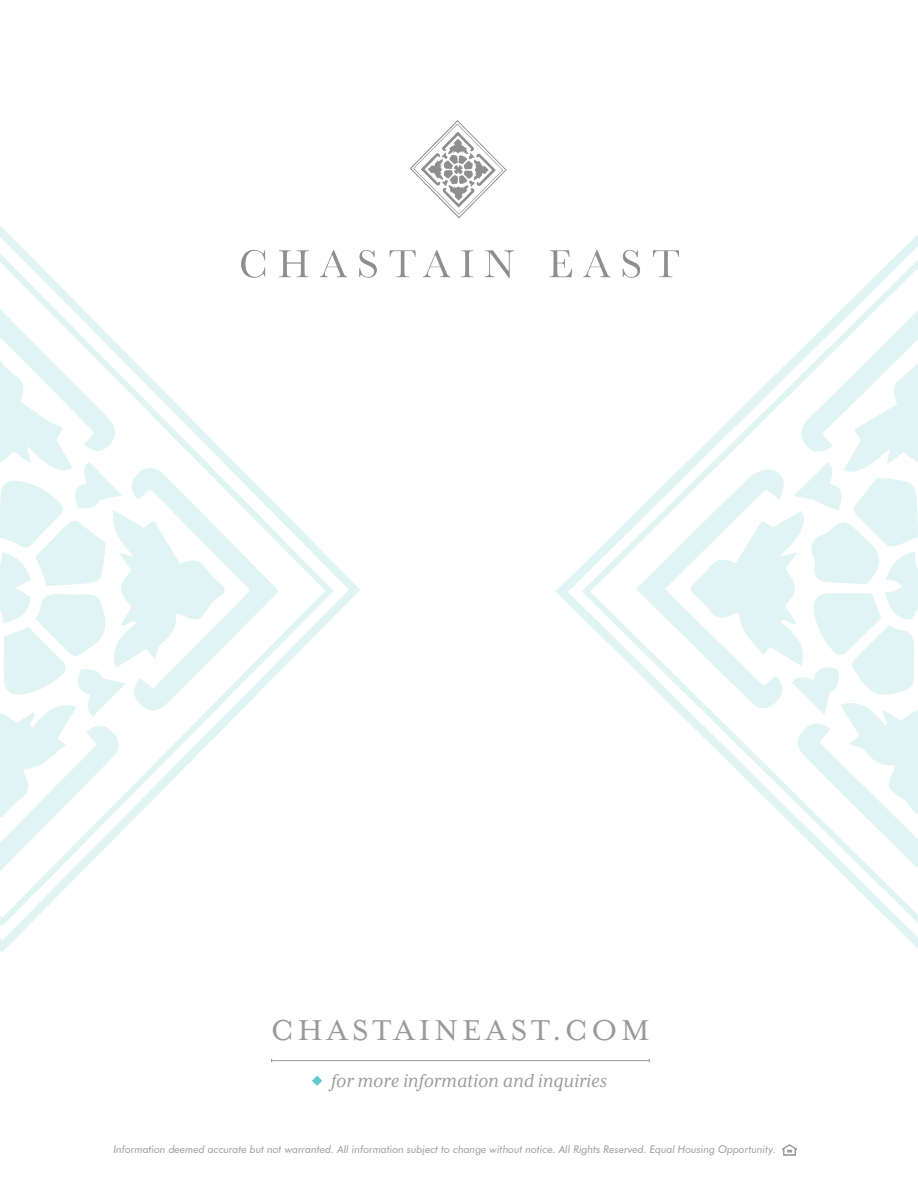
<style>
.page{position:relative;width:918px;height:1188px;background:#fff}
.page>*{position:absolute;margin:0;border:0;box-sizing:border-box;transform-origin:0 0}
.t1{font:33px "Mrs Eaves XL Serif OT";letter-spacing:.155em;color:#99989b}
.t2{font:italic 21px "Mrs Eaves XL Serif OT";color:#99989b}
.t3{font:italic 10.5px "Futura BT";color:#99989b}
</style>
<div class="page">
<img style="left:0;top:225px;width:360px;height:727px">
<img style="left:556px;top:234px;width:362px;height:715px">
<img style="left:242px;top:120px;width:437px;height:159px">
<img style="left:782px;top:1145px;width:14px;height:10px">
<svg style="left:312px;top:1076px;width:10px;height:10px"></svg>
<hr style="left:272px;top:1060px;width:377px;height:1px;background:#99989b">
<h1 class="t1" style="left:271px;top:1014px;width:380px">CHASTAINEAST.COM</h1>
<h2 class="t2" style="left:331px;top:1070px;width:277px">for more information and inquiries</h2>
<p class="t3" style="left:113px;top:1142px;width:664px">Information deemed accurate but not warranted. All information subject to change without notice. All Rights Reserved. Equal Housing Opportunity.</p>
</div>
